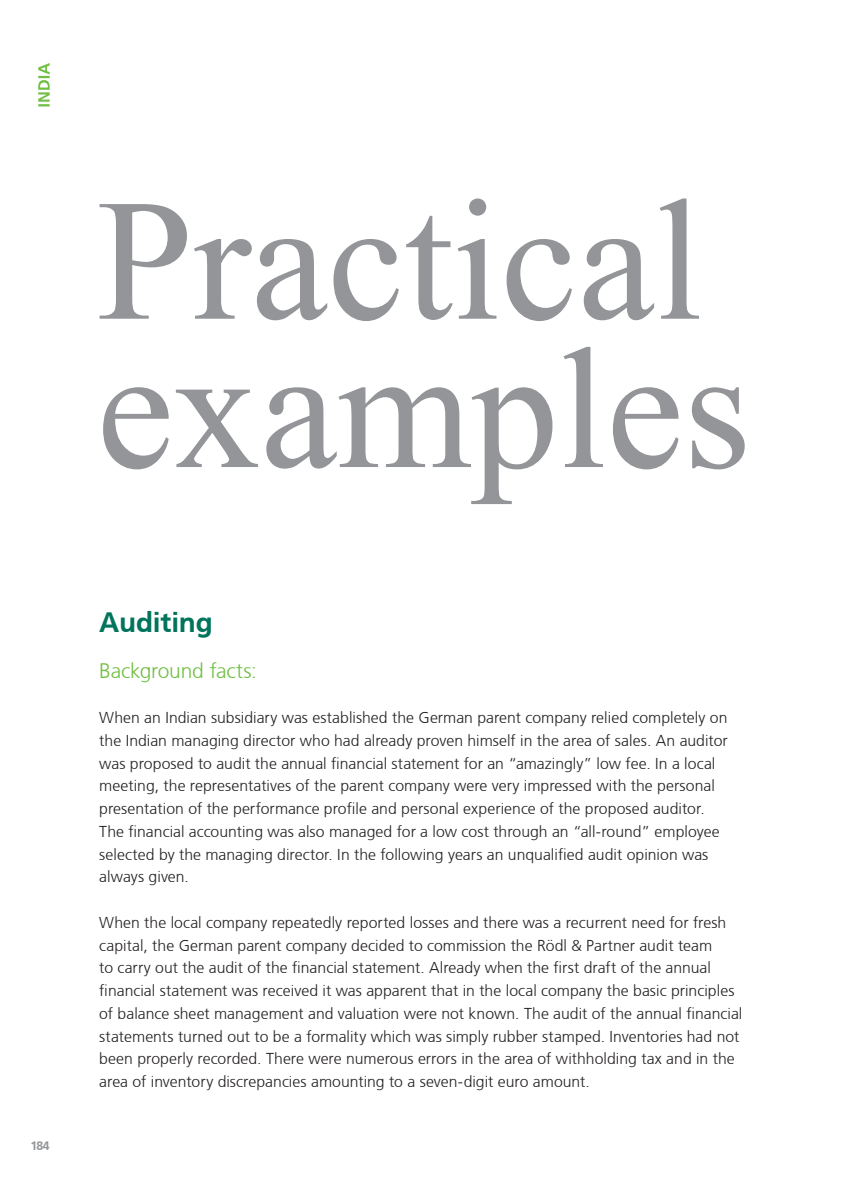
<style>
.page{position:relative;width:844px;height:1191px;background:#fff}
.page>*{position:absolute;margin:0;border:0;box-sizing:border-box;transform-origin:0 0}
.t1{font:700 28px "Frutiger CE";letter-spacing:-.005em;color:#01745c}
.t2{font:300 21px "Frutiger CE";letter-spacing:-.01em;color:#71bf44}
.t3{font:300 15.75px/22.8px "Frutiger CE";letter-spacing:.005em;color:#231f20}
.t4{font:700 12.25px "Frutiger CE";color:#939598}
</style>
<div class="page">
<svg style="left:103px;top:347px;width:641px;height:157px"></svg>
<svg style="left:99px;top:198px;width:599px;height:123px"></svg>
<svg style="left:38px;top:63px;width:12px;height:43px"></svg>
<p class="t4" style="left:30px;top:1138px;width:21px">184</p>
<h1 class="t1" style="left:99px;top:605px;width:115px">Auditing</h1>
<h2 class="t2" style="left:99px;top:658px;width:159px">Background facts:</h2>
<p class="t3" style="left:99px;top:706px;width:630px">When an Indian subsidiary was established the German parent company relied completely on the Indian managing director who had already proven himself in the area of sales. An auditor was proposed to audit the annual financial statement for an “amazingly” low fee. In a local meeting, the representatives of the parent company were very impressed with the personal presentation of the performance profile and personal experience of the proposed auditor.<br>The financial accounting was also managed for a low cost through an “all-round” employee selected by the managing director. In the following years an unqualified audit opinion was always given.</p>
<p class="t3" style="left:99px;top:910px;width:644px">When the local company repeatedly reported losses and there was a recurrent need for fresh capital, the German parent company decided to commission the Rödl &amp; Partner audit team<br>to carry out the audit of the financial statement. Already when the first draft of the annual financial statement was received it was apparent that in the local company the basic principles of balance sheet management and valuation were not known. The audit of the annual financial statements turned out to be a formality which was simply rubber stamped. Inventories had not been properly recorded. There were numerous errors in the area of withholding tax and in the area of inventory discrepancies amounting to a seven-digit euro amount.</p>
</div>
